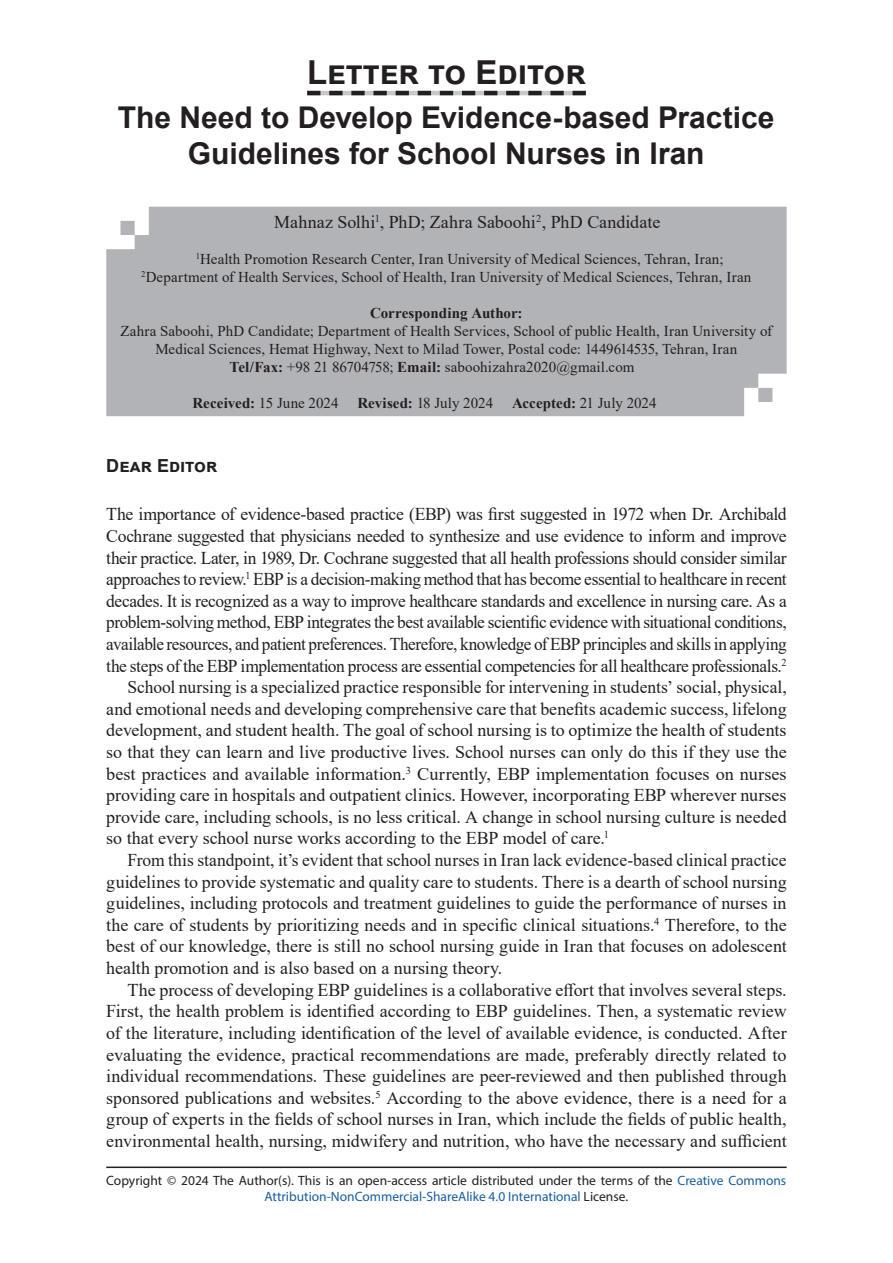
<style>
.page{position:relative;width:893px;height:1263px;background:#fff}
.page>*{position:absolute;margin:0;border:0;box-sizing:border-box;transform-origin:0 0}
.t1{font:700 33px "Arial";color:#231f20}
.t2{font:700 30px/36px "Arial";color:#231f20;text-align:center}
.t3{font:18px "Times New Roman";letter-spacing:-.005em;color:#231f20}
.t4{font:18px "Times New Roman";letter-spacing:-.025em;color:#231f20;scale:.96 1}
.t5{font:18px "Times New Roman";letter-spacing:-.025em;color:#231f20;scale:.95 1}
.t6{font:18px "Times New Roman";letter-spacing:-.005em;color:#231f20;scale:.96 1}
.t7{font:700 18px "Arial";color:#231f20}
.t8{font:15px/18px "Times New Roman";letter-spacing:.005em;color:#231f20}
.t9{font:700 15px "Times New Roman";color:#231f20}
.t10{font:13.5px/16.2px "Myriad Pro";color:#231f20;text-align:center}
.s1{font-weight:700}
.s2{color:#175d9e}
</style>
<div class="page">
<hr style="left:106px;top:1166px;width:681px;height:2px;background:#231f20">
<svg style="left:307px;top:91px;width:279px;height:4px"></svg>
<div style="left:106px;top:207px;width:681px;height:209px;background:#b2b3b7"></div>
<h1 class="t1" style="left:307px;top:49px;width:273px">Letter to Editor</h1>
<h2 class="t2" style="left:118px;top:100px;width:658px">The Need to Develop Evidence-based Practice<br>Guidelines for School Nurses in Iran</h2>
<p class="t3" style="left:274px;top:209px;width:388px">Mahnaz Solhi<sup>1</sup>, PhD; Zahra Saboohi<sup>2</sup>, PhD Candidate</p>
<p class="t8" style="left:141px;top:249px;width:612px;text-indent:55px"><sup>1</sup>Health Promotion Research Center, Iran University of Medical Sciences, Tehran, Iran;<br><sup>2</sup>Department of Health Services, School of Health, Iran University of Medical Sciences, Tehran, Iran</p>
<p class="t9" style="left:370px;top:302px;width:154px">Corresponding Author:</p>
<p class="t8" style="left:120px;top:321px;width:653px">Zahra Saboohi, PhD Candidate; Department of Health Services, School of public Health, Iran University of</p>
<p class="t8" style="left:155px;top:339px;width:583px">Medical Sciences, Hemat Highway, Next to Milad Tower, Postal code: 1449614535, Tehran, Iran</p>
<p class="t8" style="left:230px;top:357px;width:406px"><span class="s1">Tel/Fax:</span> +98 21 86704758; <span class="s1">Email:</span> saboohizahra2020@gmail.com</p>
<p class="t8" style="left:193px;top:393px;width:302px"><span class="s1">Received:</span> 15 June 2024 <span class="s1">Revised:</span> 18 July 2024</p>
<p class="t8" style="left:512px;top:393px;width:146px"><span class="s1">Accepted:</span> 21 July 2024</p>
<p class="t7" style="left:106px;top:453px;width:108px">Dear Editor</p>
<p class="t3" style="left:106px;top:502px;width:682px">The importance of evidence-based practice (EBP) was first suggested in 1972 when Dr. Archibald</p>
<p class="t3" style="left:106px;top:523px;width:682px">Cochrane suggested that physicians needed to synthesize and use evidence to inform and improve</p>
<p class="t3" style="left:106px;top:545px;width:682px">their practice. Later, in 1989, Dr. Cochrane suggested that all health professions should consider similar</p>
<p class="t6" style="left:106px;top:566px;width:710px">approaches to review.<sup>1</sup> EBP is a decision-making method that has become essential to healthcare in recent</p>
<p class="t3" style="left:106px;top:588px;width:682px">decades. It is recognized as a way to improve healthcare standards and excellence in nursing care. As a</p>
<p class="t4" style="left:106px;top:610px;width:710px">problem-solving method, EBP integrates the best available scientific evidence with situational conditions,</p>
<p class="t5" style="left:106px;top:631px;width:718px">available resources, and patient preferences. Therefore, knowledge of EBP principles and skills in applying</p>
<p class="t3" style="left:106px;top:653px;width:682px">the steps of the EBP implementation process are essential competencies for all healthcare professionals.<sup>2</sup></p>
<p class="t3" style="left:128px;top:674px;width:661px">School nursing is a specialized practice responsible for intervening in students’ social, physical,</p>
<p class="t3" style="left:106px;top:696px;width:682px">and emotional needs and developing comprehensive care that benefits academic success, lifelong</p>
<p class="t3" style="left:106px;top:718px;width:682px">development, and student health. The goal of school nursing is to optimize the health of students</p>
<p class="t3" style="left:106px;top:739px;width:682px">so that they can learn and live productive lives. School nurses can only do this if they use the</p>
<p class="t3" style="left:106px;top:761px;width:682px">best practices and available information.<sup>3</sup> Currently, EBP implementation focuses on nurses</p>
<p class="t3" style="left:106px;top:782px;width:682px">providing care in hospitals and outpatient clinics. However, incorporating EBP wherever nurses</p>
<p class="t3" style="left:106px;top:804px;width:682px">provide care, including schools, is no less critical. A change in school nursing culture is needed</p>
<p class="t3" style="left:106px;top:826px;width:504px">so that every school nurse works according to the EBP model of care.<sup>1</sup></p>
<p class="t3" style="left:128px;top:847px;width:661px">From this standpoint, it’s evident that school nurses in Iran lack evidence-based clinical practice</p>
<p class="t3" style="left:106px;top:869px;width:682px">guidelines to provide systematic and quality care to students. There is a dearth of school nursing</p>
<p class="t3" style="left:106px;top:890px;width:682px">guidelines, including protocols and treatment guidelines to guide the performance of nurses in</p>
<p class="t3" style="left:106px;top:912px;width:682px">the care of students by prioritizing needs and in specific clinical situations.<sup>4</sup> Therefore, to the</p>
<p class="t3" style="left:106px;top:934px;width:682px">best of our knowledge, there is still no school nursing guide in Iran that focuses on adolescent</p>
<p class="t3" style="left:106px;top:955px;width:397px">health promotion and is also based on a nursing theory.</p>
<p class="t3" style="left:128px;top:977px;width:661px">The process of developing EBP guidelines is a collaborative effort that involves several steps.</p>
<p class="t3" style="left:106px;top:998px;width:682px">First, the health problem is identified according to EBP guidelines. Then, a systematic review</p>
<p class="t3" style="left:106px;top:1020px;width:682px">of the literature, including identification of the level of available evidence, is conducted. After</p>
<p class="t3" style="left:106px;top:1042px;width:682px">evaluating the evidence, practical recommendations are made, preferably directly related to</p>
<p class="t3" style="left:106px;top:1063px;width:682px">individual recommendations. These guidelines are peer-reviewed and then published through</p>
<p class="t3" style="left:106px;top:1085px;width:682px">sponsored publications and websites.<sup>5</sup> According to the above evidence, there is a need for a</p>
<p class="t3" style="left:106px;top:1106px;width:682px">group of experts in the fields of school nurses in Iran, which include the fields of public health,</p>
<p class="t3" style="left:106px;top:1128px;width:682px">environmental health, nursing, midwifery and nutrition, who have the necessary and sufficient</p>
<p class="t10" style="left:106px;top:1172px;width:681px">Copyright © 2024 The Author(s). This is an open-access article distributed under the terms of the <span class="s2">Creative Commons<br>Attribution-NonCommercial-ShareAlike 4.0 International</span> License.</p>
</div>
